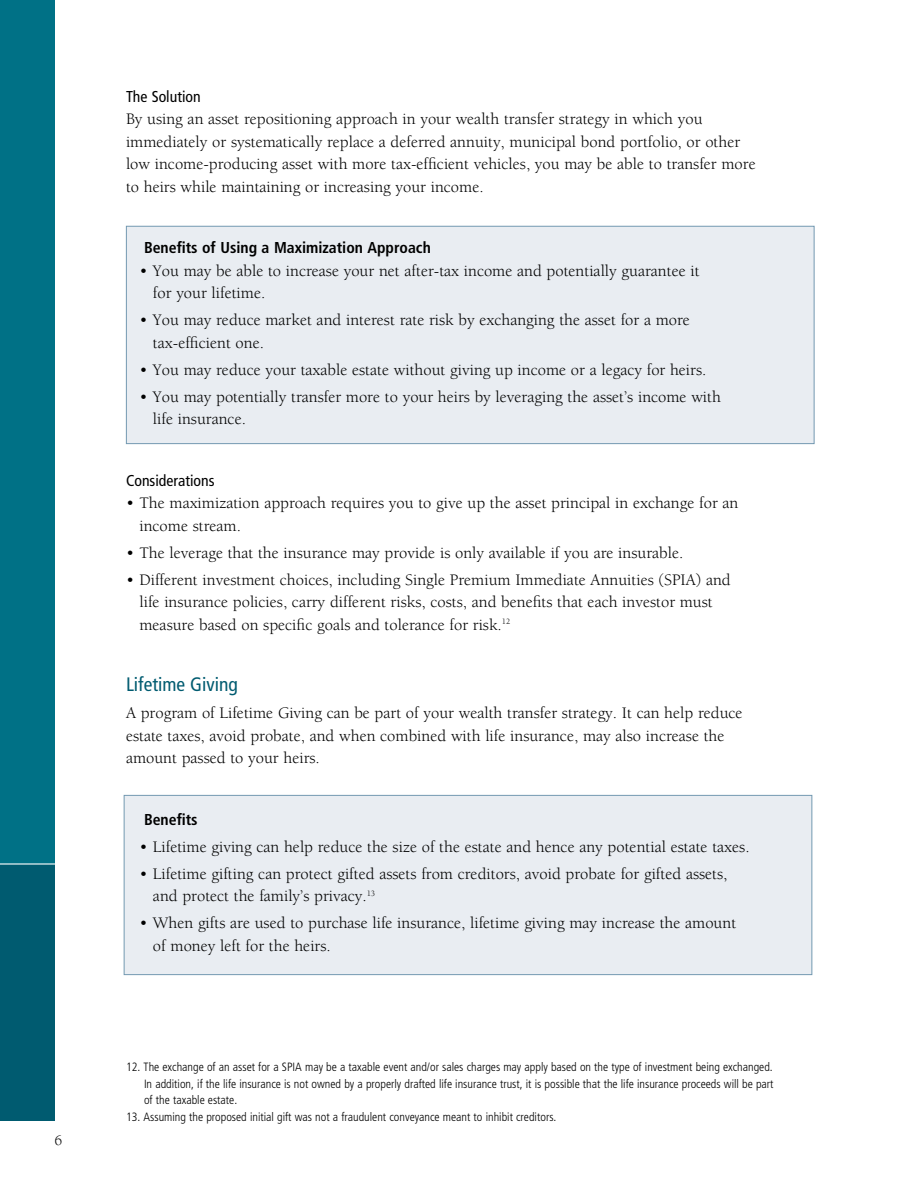
<style>
.page{position:relative;width:918px;height:1188px;background:#fff}
.page>*{position:absolute;margin:0;border:0;box-sizing:border-box;transform-origin:0 0}
.t1{font:condensed 19.5px "Frutiger LT Pro";color:#005b70}
.t2{font:16.5px/22.5px "Berkeley";color:#000}
.t3{font:700 condensed 15.75px "Frutiger LT Pro";color:#000}
.t4{font:condensed 15.75px "Frutiger LT Pro";color:#000}
.t5{font:15px "Berkeley";color:#000}
.t6{font:300 condensed 12px/16.5px "Frutiger LT Pro";color:#000;text-align:justify}
</style>
<div class="page">
<div style="left:126px;top:226px;width:688px;height:218px;background:#e9edf2;border:1px solid #7399b1"></div>
<div style="left:0;top:0;width:54px;height:909px;background:#007186"></div>
<div style="left:0;top:864px;width:54px;height:256px;background:#005b70"></div>
<hr style="left:0;top:863px;width:75px;height:2px;background:#fff">
<div style="left:124px;top:795px;width:688px;height:180px;background:#e9edf2;border:1px solid #7399b1"></div>
<p class="t5" style="left:55px;top:1133px;width:9px">6</p>
<p class="t4" style="left:126px;top:87px;width:76px">The Solution</p>
<p class="t2" style="left:126px;top:108px;width:631px">By using an asset repositioning approach in your wealth transfer strategy in which you immediately or systematically replace a deferred annuity, municipal bond portfolio, or other low income-producing asset with more tax-efficient vehicles, you may be able to transfer more to heirs while maintaining or increasing your income.</p>
<p class="t3" style="left:144px;top:239px;width:288px">Benefits of Using a Maximization Approach</p>
<p class="t2" style="left:153px;top:260px;width:548px;text-indent:-13px">• You may be able to increase your net after-tax income and potentially guarantee it for your lifetime.</p>
<p class="t2" style="left:153px;top:309px;width:538px;text-indent:-13px">• You may reduce market and interest rate risk by exchanging the asset for a more tax-efficient one.</p>
<p class="t2" style="left:139px;top:359px;width:568px">• You may reduce your taxable estate without giving up income or a legacy for heirs.</p>
<p class="t2" style="left:153px;top:386px;width:569px;text-indent:-13px">• You may potentially transfer more to your heirs by leveraging the asset’s income with life insurance.</p>
<p class="t4" style="left:126px;top:471px;width:90px">Considerations</p>
<p class="t2" style="left:139px;top:492px;width:600px;text-indent:-13px">• The maximization approach requires you to give up the asset principal in exchange for an income stream.</p>
<p class="t2" style="left:126px;top:542px;width:559px">• The leverage that the insurance may provide is only available if you are insurable.</p>
<p class="t2" style="left:139px;top:569px;width:593px;text-indent:-13px">• Different investment choices, including Single Premium Immediate Annuities (SPIA) and life insurance policies, carry different risks, costs, and benefits that each investor must measure based on specific goals and tolerance for risk.<sup>12</sup></p>
<p class="t1" style="left:126px;top:673px;width:114px">Lifetime Giving</p>
<p class="t2" style="left:126px;top:702px;width:618px">A program of Lifetime Giving can be part of your wealth transfer strategy. It can help reduce estate taxes, avoid probate, and when combined with life insurance, may also increase the amount passed to your heirs.</p>
<p class="t3" style="left:144px;top:810px;width:55px">Benefits</p>
<p class="t2" style="left:139px;top:836px;width:612px">• Lifetime giving can help reduce the size of the estate and hence any potential estate taxes.</p>
<p class="t2" style="left:153px;top:863px;width:576px;text-indent:-13px">• Lifetime gifting can protect gifted assets from creditors, avoid probate for gifted assets, and protect the family’s privacy.<sup>13</sup></p>
<p class="t2" style="left:153px;top:912px;width:585px;text-indent:-13px">• When gifts are used to purchase life insurance, lifetime giving may increase the amount of money left for the heirs.</p>
<p class="t6" style="left:144px;top:1059px;width:631px;text-indent:-18px">12. The exchange of an asset for a SPIA may be a taxable event and/or sales charges may apply based on the type of investment being exchanged.<br>In addition, if the life insurance is not owned by a properly drafted life insurance trust, it is possible that the life insurance proceeds will be part of the taxable estate.</p>
<p class="t6" style="left:126px;top:1108px;width:432px">13. Assuming the proposed initial gift was not a fraudulent conveyance meant to inhibit creditors.</p>
</div>
